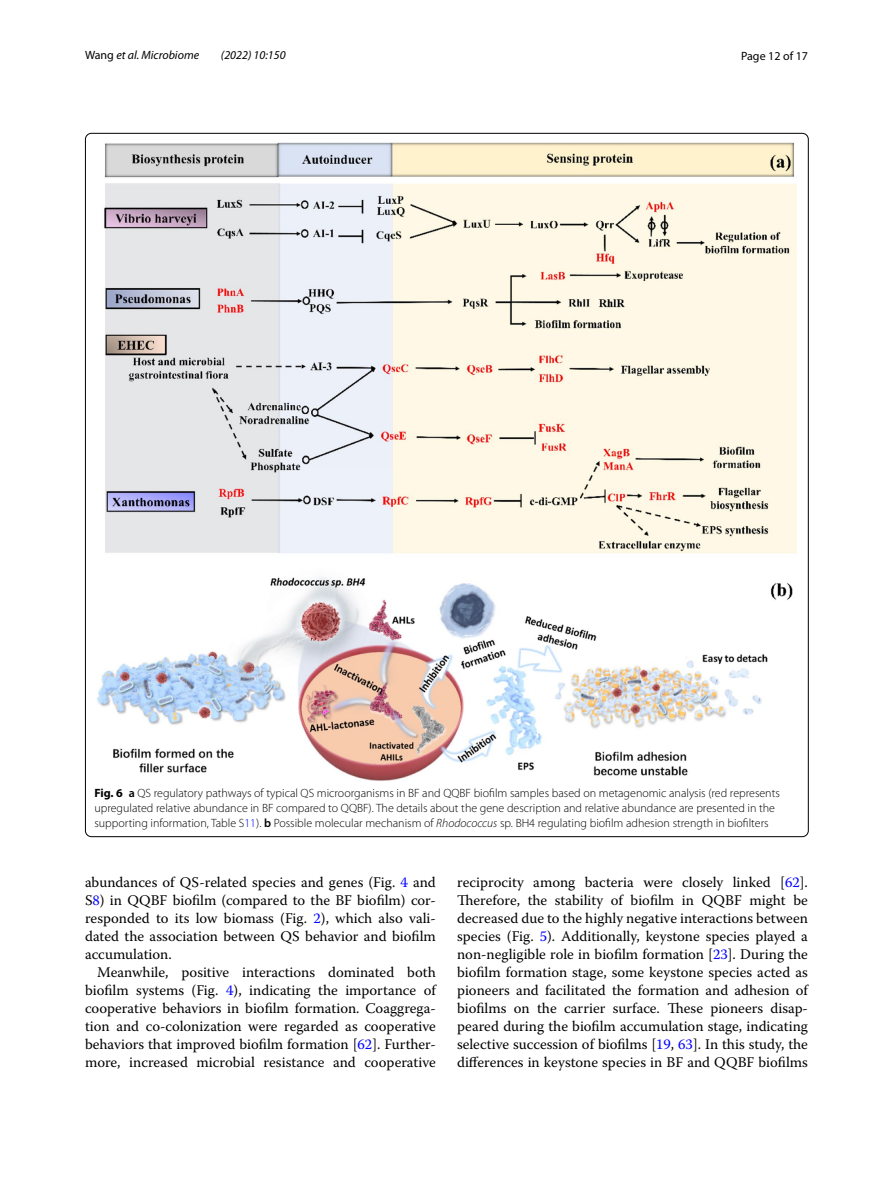
<style>
.page{position:relative;width:893px;height:1187px;background:#fff}
.page>*{position:absolute;margin:0;border:0;box-sizing:border-box;transform-origin:0 0}
.t1{font:14.7px/18px "Warnock Pro";color:#000;text-align:justify}
.t2{font:300 12px/15px "Myriad Pro";color:#000}
.t3{font:italic 12px "Myriad Pro";color:#000}
.t4{font:12px "Myriad Pro";color:#000}
.s1{font-style:normal}
.s2{font-weight:700}
.s3{font-weight:600}
.s4{color:#00f}
.s5{font-style:italic}
</style>
<div class="page">
<img style="left:97px;top:142px;width:700px;height:639px">
<p class="t3" style="left:85px;top:48px;width:116px"><span class="s1">Wang</span> et al. Microbiome</p>
<p class="t3" style="left:221px;top:48px;width:66px">(2022) 10:150</p>
<p class="t4" style="left:741px;top:48px;width:68px">Page 12 of 17</p>
<p class="t2" style="left:94px;top:785px;width:687px"><span class="s2">Fig. 6</span> <span class="s3">a</span> QS regulatory pathways of typical QS microorganisms in BF and QQBF biofilm samples based on metagenomic analysis (red represents upregulated relative abundance in BF compared to QQBF). The details about the gene description and relative abundance are presented in the supporting information, Table S<span class="s4">11</span>). <span class="s3">b</span> Possible molecular mechanism of <span class="s5">Rhodococcus</span> sp. BH4 regulating biofilm adhesion strength in biofilters</p>
<p class="t1" style="left:85px;top:872px;width:352px">abundances of QS-related species and genes (Fig. <span class="s4">4</span> and S<span class="s4">8</span>) in QQBF biofilm (compared to the BF biofilm) cor&shy;responded to its low biomass (Fig. <span class="s4">2</span>), which also vali&shy;dated the association between QS behavior and biofilm accumulation.</p>
<p class="t1" style="left:85px;top:962px;width:352px;text-indent:12px">Meanwhile, positive interactions dominated both biofilm systems (Fig. <span class="s4">4</span>), indicating the importance of cooperative behaviors in biofilm formation. Coaggrega&shy;tion and co-colonization were regarded as cooperative behaviors that improved biofilm formation [<span class="s4">62</span>]. Further&shy;more, increased microbial resistance and cooperative</p>
<p class="t1" style="left:457px;top:872px;width:352px">reciprocity among bacteria were closely linked [<span class="s4">62</span>].<br>Therefore, the stability of biofilm in QQBF might be decreased due to the highly negative interactions between species (Fig. <span class="s4">5</span>). Additionally, keystone species played a non-negligible role in biofilm formation [<span class="s4">23</span>]. During the biofilm formation stage, some keystone species acted as pioneers and facilitated the formation and adhesion of biofilms on the carrier surface. These pioneers disap&shy;peared during the biofilm accumulation stage, indicating selective succession of biofilms [<span class="s4">19</span>, <span class="s4">63</span>]. In this study, the differences in keystone species in BF and QQBF biofilms</p>
</div>
